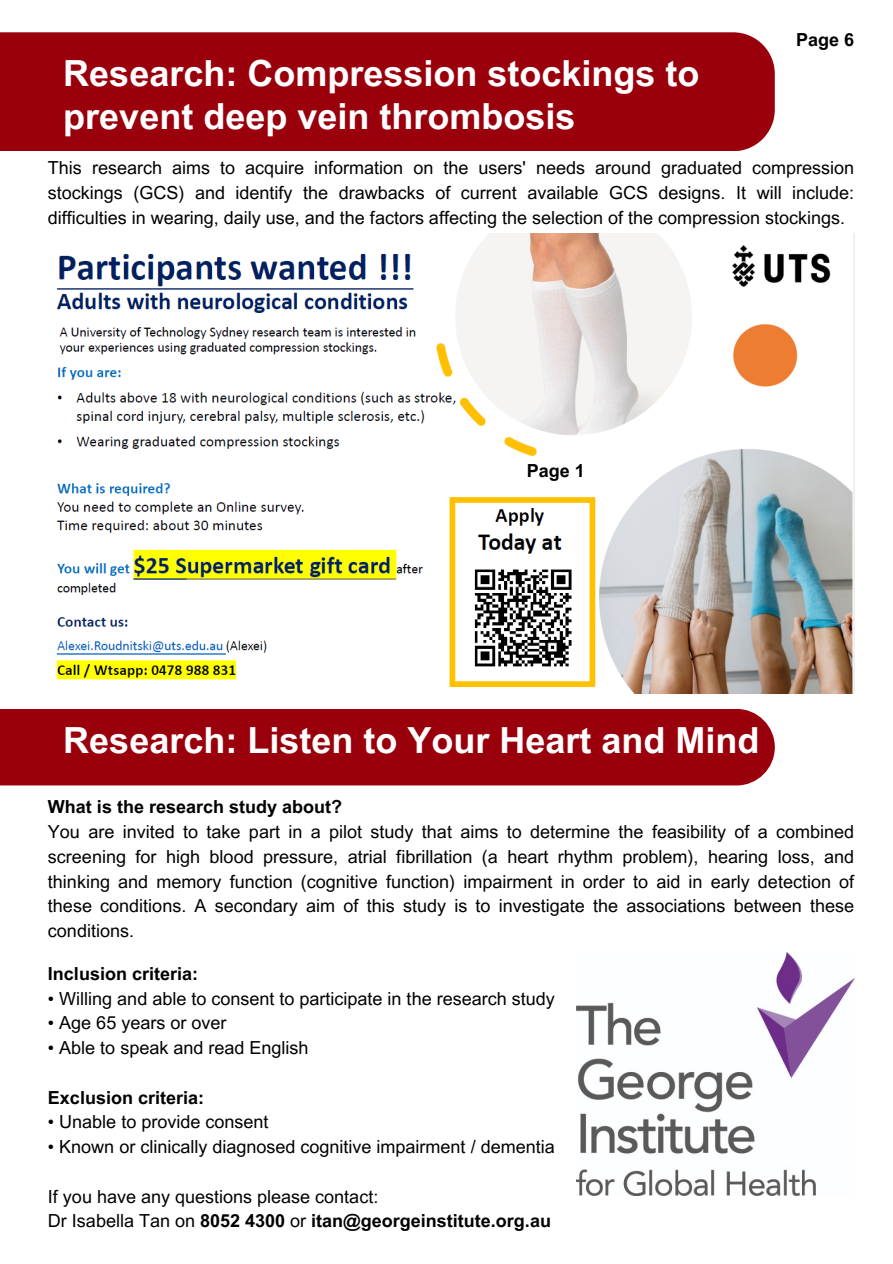
<style>
.page{position:relative;width:893px;height:1264px;background:#fff}
.page>*{position:absolute;margin:0;border:0;box-sizing:border-box;transform-origin:0 0}
.t1{font:700 36px/42.8px "Arial MT Pro";color:#fff}
.t2{font:18px/24.8px "Arial MT Pro";color:#000;text-align:justify}
.t3{font:700 18px "Arial MT Pro";color:#000}
.s1{font-weight:700}
</style>
<div class="page">
<div style="left:0;top:32px;width:774px;height:119px;background:#99000c"></div>
<img style="left:56px;top:234px;width:798px;height:459px">
<div style="left:0;top:709px;width:774px;height:76px;background:#99000c"></div>
<img style="left:576px;top:952px;width:278px;height:243px">
<p class="t3" style="left:796px;top:33px;width:59px">Page 6</p>
<h1 class="t1" style="left:63px;top:57px;width:637px">Research: Compression stockings to prevent deep vein thrombosis</h1>
<p class="t2" style="left:48px;top:158px;width:807px">This research aims to acquire information on the users' needs around graduated compression stockings (GCS) and identify the drawbacks of current available GCS designs. It will include: difficulties in wearing, daily use, and the factors affecting the selection of the compression stockings.</p>
<p class="t3" style="left:526px;top:464px;width:59px">Page 1</p>
<h1 class="t1" style="left:63px;top:723px;width:697px">Research: Listen to Your Heart and Mind</h1>
<p class="t3" style="left:48px;top:800px;width:296px">What is the research study about?</p>
<p class="t2" style="left:48px;top:821px;width:807px">You are invited to take part in a pilot study that aims to determine the feasibility of a combined screening for high blood pressure, atrial fibrillation (a heart rhythm problem), hearing loss, and thinking and memory function (cognitive function) impairment in order to aid in early detection of these conditions. A secondary aim of this study is to investigate the associations between these conditions.</p>
<p class="t3" style="left:48px;top:966px;width:152px">Inclusion criteria:</p>
<p class="t2" style="left:48px;top:988px;width:508px">• Willing and able to consent to participate in the research study</p>
<p class="t2" style="left:48px;top:1012px;width:180px">• Age 65 years or over</p>
<p class="t2" style="left:48px;top:1037px;width:262px">• Able to speak and read English</p>
<p class="t3" style="left:48px;top:1090px;width:158px">Exclusion criteria:</p>
<p class="t2" style="left:48px;top:1111px;width:222px">• Unable to provide consent</p>
<p class="t2" style="left:48px;top:1136px;width:508px">• Known or clinically diagnosed cognitive impairment / dementia</p>
<p class="t2" style="left:48px;top:1186px;width:504px">If you have any questions please contact:<br>Dr Isabella Tan on <span class="s1">8052 4300</span> or <span class="s1">itan@georgeinstitute.org.au</span></p>
</div>
